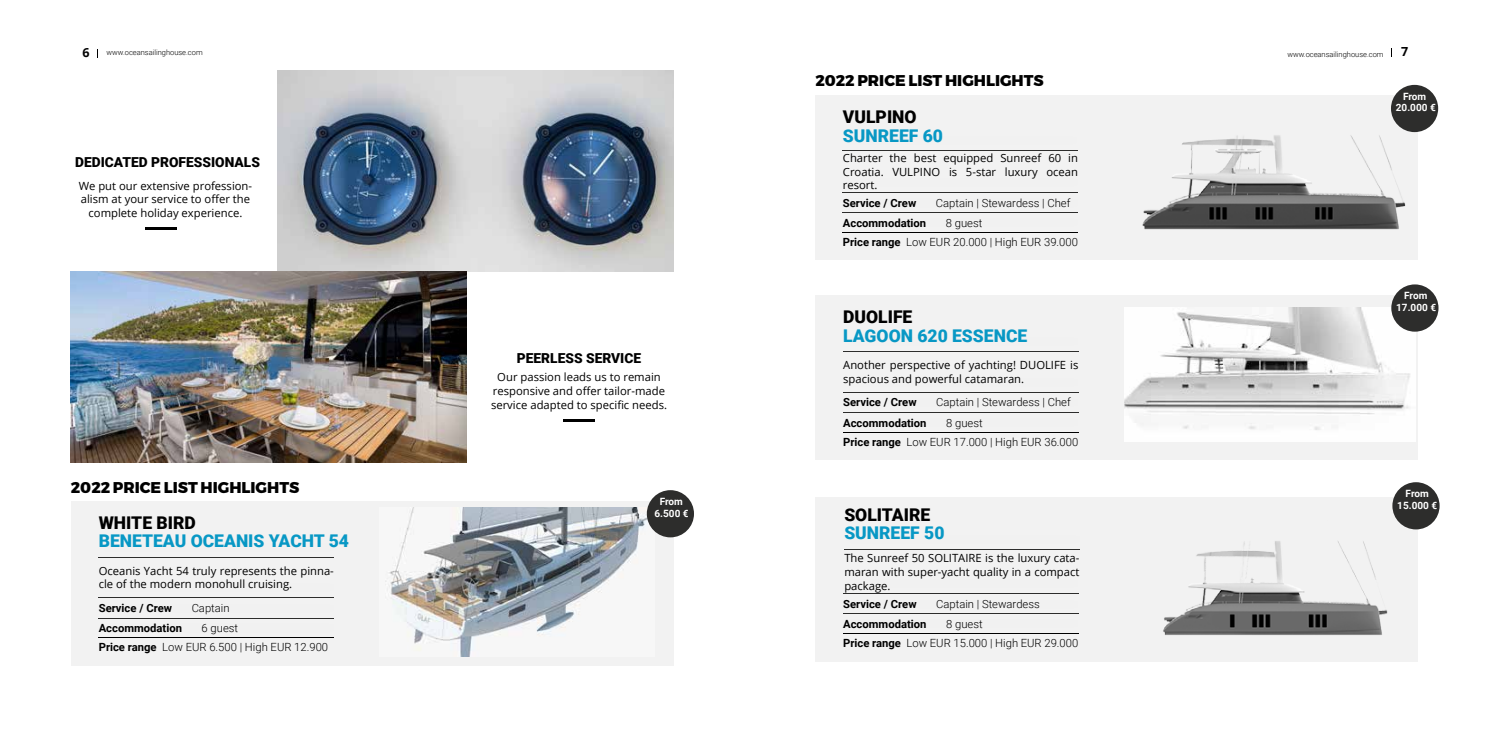
<style>
.page{position:relative;width:1489px;height:745px;background:#fff}
.page>*{position:absolute;margin:0;border:0;box-sizing:border-box;transform-origin:0 0}
.t1{font:900 17.5px "Roboto";color:#0898c5}
.t2{font:900 17.5px "Roboto";color:#000}
.t3{font:800 15.62px "Montserrat";color:#000}
.t4{font:900 13.75px "Roboto";color:#000}
.t5{font:700 12.5px "Open Sans";color:#000}
.t6{font:11.25px/13.8px "Open Sans";color:#000;text-align:center}
.t7{font:300 11.25px/19.1px "Roboto";color:#000}
.t8{font:700 11.25px "Roboto";color:#000}
.t9{font:700 10px "Roboto";color:#fff}
.t10{font:300 7.5px "Roboto";color:#000}
.s1{font-weight:700}
</style>
<div class="page">
<div style="left:815px;top:96px;width:602px;height:164px;background:#f2f2f2"></div>
<div style="left:815px;top:496px;width:602px;height:164px;background:#f2f2f2"></div>
<div style="left:815px;top:295px;width:602px;height:164px;background:#f2f2f2"></div>
<img style="left:278px;top:71px;width:395px;height:201px">
<img style="left:71px;top:272px;width:396px;height:190px">
<img style="left:1129px;top:84px;width:303px;height:167px">
<img style="left:1130px;top:482px;width:303px;height:175px">
<img style="left:1124px;top:307px;width:291px;height:134px">
<hr style="left:145px;top:227px;width:32px;height:2px;background:#000">
<hr style="left:563px;top:418px;width:32px;height:3px;background:#000">
<hr style="left:842px;top:150px;width:235px;height:1px;background:#2d2d2c">
<hr style="left:844px;top:549px;width:235px;height:1px;background:#2d2d2c">
<hr style="left:843px;top:351px;width:235px;height:1px;background:#2d2d2c">
<hr style="left:843px;top:391px;width:235px;height:1px;background:#2d2d2c">
<hr style="left:842px;top:232px;width:235px;height:1px;background:#000">
<hr style="left:843px;top:633px;width:235px;height:1px;background:#000">
<hr style="left:843px;top:431px;width:235px;height:1px;background:#000">
<hr style="left:842px;top:212px;width:235px;height:1px;background:#2d2d2c">
<hr style="left:843px;top:613px;width:235px;height:1px;background:#2d2d2c">
<hr style="left:843px;top:412px;width:235px;height:1px;background:#2d2d2c">
<div style="left:1390px;top:85px;width:47px;height:47px;background:#2d2d2c;border-radius:50%"></div>
<div style="left:1392px;top:482px;width:47px;height:47px;background:#2d2d2c;border-radius:50%"></div>
<div style="left:1391px;top:284px;width:47px;height:47px;background:#2d2d2c;border-radius:50%"></div>
<div style="left:71px;top:500px;width:602px;height:165px;background:#f2f2f2"></div>
<img style="left:388px;top:507px;width:264px;height:149px">
<hr style="left:99px;top:556px;width:235px;height:1px;background:#2d2d2c">
<hr style="left:99px;top:637px;width:235px;height:1px;background:#000">
<hr style="left:99px;top:617px;width:235px;height:1px;background:#2d2d2c">
<div style="left:646px;top:490px;width:48px;height:47px;background:#2d2d2c;border-radius:50%"></div>
<p class="t5" style="left:82px;top:43px;width:9px">6</p>
<p class="t10" style="left:106px;top:47px;width:98px">www.oceansailinghouse.com</p>
<p class="t10" style="left:1287px;top:49px;width:98px">www.oceansailinghouse.com</p>
<p class="t5" style="left:1400px;top:43px;width:9px">7</p>
<p class="t4" style="left:75px;top:152px;width:186px">DEDICATED PROFESSIONALS</p>
<p class="t6" style="left:79px;top:178px;width:175px">We put our extensive profession&shy;alism at your service to offer the complete holiday experience.</p>
<h2 class="t3" style="left:71px;top:474px;width:230px">2022 PRICE LIST HIGHLIGHTS</h2>
<h1 class="t2" style="left:99px;top:509px;width:99px">WHITE BIRD</h1>
<h1 class="t1" style="left:99px;top:528px;width:252px">BENETEAU OCEANIS YACHT 54</h1>
<p class="t6" style="left:99px;top:563px;width:237px;text-align:left">Oceanis Yacht 54 truly represents the pinna&shy;cle of the modern monohull cruising.</p>
<p class="t8" style="left:99px;top:599px;width:75px">Service / Crew</p>
<p class="t7" style="left:192px;top:597px;width:39px">Captain</p>
<p class="t8" style="left:99px;top:620px;width:85px">Accommodation</p>
<p class="t7" style="left:99px;top:618px;width:231px;text-indent:103px">6 guest<br><span class="s1">Price range</span> Low EUR 6.500 | High EUR 12.900</p>
<p class="t4" style="left:517px;top:348px;width:126px">PEERLESS SERVICE</p>
<p class="t6" style="left:491px;top:370px;width:177px">Our passion leads us to remain responsive and offer tailor-made service adapted to specific needs.</p>
<p class="t9" style="left:659px;top:494px;width:25px">From</p>
<p class="t9" style="left:654px;top:505px;width:36px">6.500 €</p>
<h2 class="t3" style="left:815px;top:67px;width:230px">2022 PRICE LIST HIGHLIGHTS</h2>
<h1 class="t2" style="left:842px;top:105px;width:75px">VULPINO</h1>
<h1 class="t1" style="left:842px;top:123px;width:102px">SUNREEF 60</h1>
<p class="t6" style="left:842px;top:150px;width:237px;text-align:justify">Charter the best equipped Sunreef 60 in Croatia. VULPINO is 5-star luxury ocean resort.</p>
<p class="t8" style="left:842px;top:195px;width:75px">Service / Crew</p>
<p class="t7" style="left:935px;top:192px;width:136px">Captain | Stewardess | Chef</p>
<p class="t8" style="left:842px;top:215px;width:85px">Accommodation</p>
<p class="t7" style="left:945px;top:213px;width:38px">8 guest</p>
<p class="t7" style="left:842px;top:232px;width:236px"><span class="s1">Price range</span> Low EUR 20.000 | High EUR 39.000</p>
<h1 class="t2" style="left:843px;top:304px;width:71px">DUOLIFE</h1>
<h1 class="t1" style="left:843px;top:323px;width:185px">LAGOON 620 ESSENCE</h1>
<p class="t6" style="left:843px;top:357px;width:237px;text-align:left">Another perspective of yachting! DUOLIFE is spacious and powerful catamaran.</p>
<p class="t8" style="left:843px;top:394px;width:75px">Service / Crew</p>
<p class="t7" style="left:936px;top:392px;width:136px">Captain | Stewardess | Chef</p>
<p class="t8" style="left:843px;top:414px;width:85px">Accommodation</p>
<p class="t7" style="left:946px;top:412px;width:38px">8 guest</p>
<p class="t7" style="left:843px;top:431px;width:236px"><span class="s1">Price range</span> Low EUR 17.000 | High EUR 36.000</p>
<h1 class="t2" style="left:844px;top:501px;width:87px">SOLITAIRE</h1>
<h1 class="t1" style="left:844px;top:520px;width:102px">SUNREEF 50</h1>
<p class="t6" style="left:844px;top:550px;width:237px;text-align:justify">The Sunreef 50 SOLITAIRE is the luxury cata&shy;maran with super-yacht quality in a compact package.</p>
<p class="t8" style="left:843px;top:595px;width:75px">Service / Crew</p>
<p class="t7" style="left:936px;top:593px;width:105px">Captain | Stewardess</p>
<p class="t8" style="left:843px;top:616px;width:85px">Accommodation</p>
<p class="t7" style="left:946px;top:613px;width:38px">8 guest</p>
<p class="t7" style="left:843px;top:632px;width:236px"><span class="s1">Price range</span> Low EUR 15.000 | High EUR 29.000</p>
<p class="t9" style="left:1402px;top:89px;width:25px">From</p>
<p class="t9" style="left:1395px;top:101px;width:41px">20.000 €</p>
<p class="t9" style="left:1403px;top:288px;width:25px">From</p>
<p class="t9" style="left:1395px;top:300px;width:41px">17.000 €</p>
<p class="t9" style="left:1405px;top:486px;width:25px">From</p>
<p class="t9" style="left:1397px;top:497px;width:41px">15.000 €</p>
</div>
